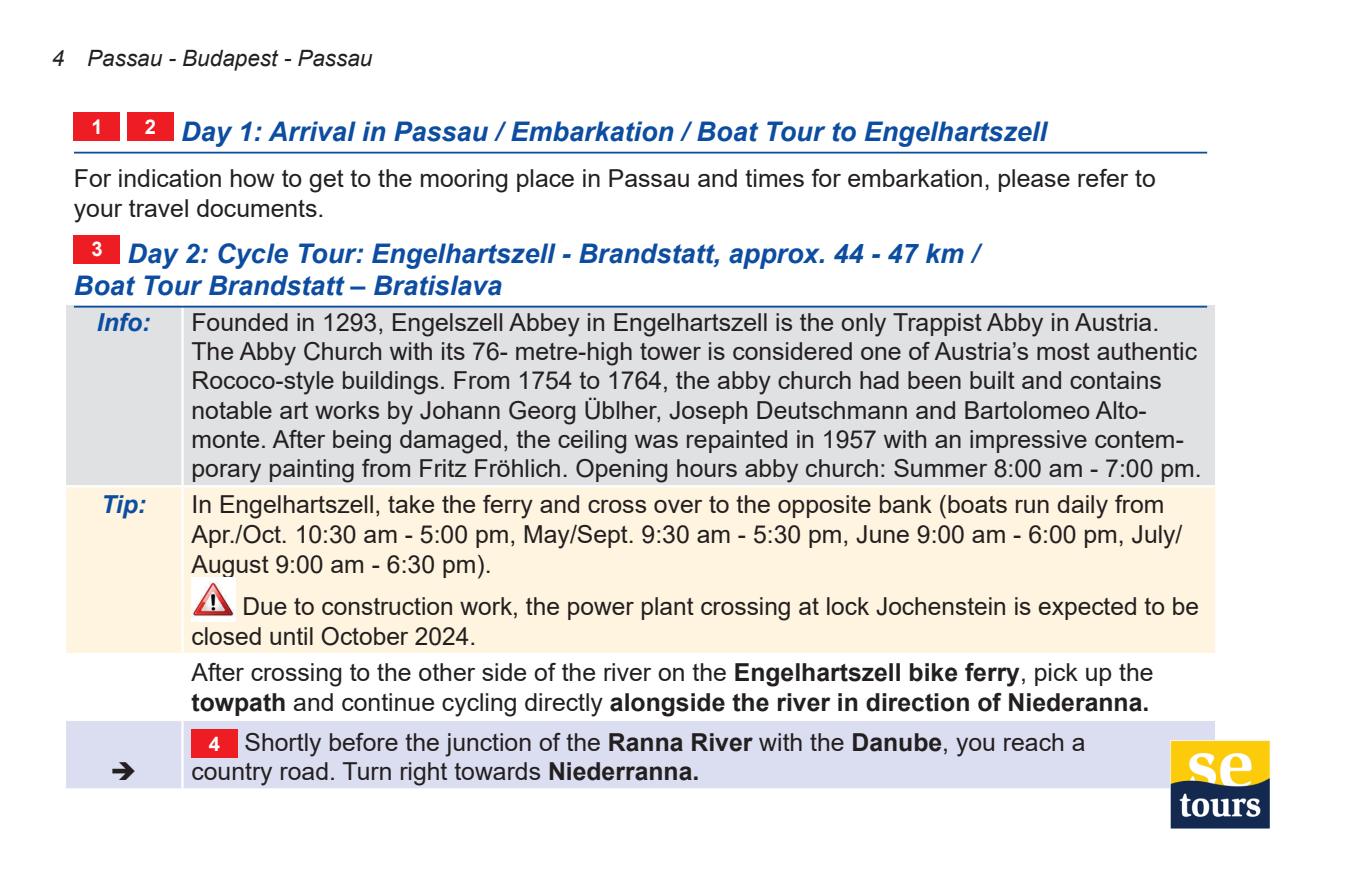
<style>
.page{position:relative;width:1372px;height:893px;background:#fff}
.page>*{position:absolute;margin:0;border:0;box-sizing:border-box;transform-origin:0 0}
.t1{font:italic 700 27px/31.5px "Arial";color:#0d4da1}
.t2{font:24.75px/29.7px "Arial";color:#231f20}
.t3{font:italic 700 24.75px "Arial";color:#0d4da1}
.t4{font:italic 22.5px "Arial";color:#231f20}
.t5{font:700 20.25px "Arial";color:#fff}
.s1{font-weight:700}
.s2{font-weight:700;font-size:20.25px;color:#fff}
</style>
<div class="page">
<div style="left:66px;top:305px;width:1148px;height:180px;background:#e0e1e3"></div>
<div style="left:66px;top:487px;width:1148px;height:166px;background:#fef4df"></div>
<div style="left:66px;top:721px;width:1148px;height:67px;background:#dbdef0"></div>
<hr style="left:181px;top:721px;width:3px;height:67px;background:#fff">
<hr style="left:181px;top:305px;width:3px;height:180px;background:#fff">
<hr style="left:181px;top:487px;width:3px;height:166px;background:#fff">
<hr style="left:74px;top:152px;width:1133px;height:2px;background:#0d4da1">
<div style="left:74px;top:112px;width:46px;height:29px;background:#ee1d23"></div>
<div style="left:127px;top:112px;width:47px;height:29px;background:#ee1d23"></div>
<hr style="left:74px;top:306px;width:1133px;height:2px;background:#0d4da1">
<div style="left:74px;top:235px;width:46px;height:28px;background:#ee1d23"></div>
<img style="left:191px;top:578px;width:45px;height:44px">
<div style="left:191px;top:729px;width:46px;height:28px;background:#ee1d23"></div>
<img style="left:1170px;top:740px;width:99px;height:89px">
<svg style="left:113px;top:762px;width:22px;height:18px"></svg>
<p class="t4" style="left:52px;top:43px;width:322px">4 Passau - Budapest - Passau</p>
<p class="t5" style="left:91px;top:113px;width:13px">1</p>
<p class="t1" style="left:145px;top:116px;width:903px"><sup>2</sup> Day 1: Arrival in Passau / Embarkation / Boat Tour to Engelhartszell</p>
<p class="t2" style="left:74px;top:163px;width:1083px">For indication how to get to the mooring place in Passau and times for embarkation, please refer to your travel documents.</p>
<p class="t1" style="left:74px;top:239px;width:906px;text-indent:17px"><sup>3</sup> Day 2: Cycle Tour: Engelhartszell - Brandstatt, approx. 44 - 47 km /<br>Boat Tour Brandstatt – Bratislava</p>
<p class="t3" style="left:97px;top:306px;width:55px">Info:</p>
<p class="t2" style="left:191px;top:307px;width:1011px">Founded in 1293, Engelszell Abbey in Engelhartszell is the only Trappist Abby in Austria.<br>The Abby Church with its 76- metre-high tower is considered one of Austria’s most authentic Rococo-style buildings. From 1754 to 1764, the abby church had been built and contains notable art works by Johann Georg Üblher, Joseph Deutschmann and Bartolomeo Alto&shy;monte. After being damaged, the ceiling was repainted in 1957 with an impressive contem&shy;porary painting from Fritz Fröhlich. Opening hours abby church: Summer 8:00 am - 7:00 pm.</p>
<p class="t3" style="left:101px;top:488px;width:46px">Tip:</p>
<p class="t2" style="left:191px;top:490px;width:992px">In Engelhartszell, take the ferry and cross over to the opposite bank (boats run daily from<br>Apr./Oct. 10:30 am - 5:00 pm, May/Sept. 9:30 am - 5:30 pm, June 9:00 am - 6:00 pm, July/<br>August 9:00 am - 6:30 pm).</p>
<p class="t2" style="left:191px;top:592px;width:1009px;text-indent:51px">Due to construction work, the power plant crossing at lock Jochenstein is expected to be closed until October 2024.</p>
<p class="t2" style="left:191px;top:657px;width:963px">After crossing to the other side of the river on the <span class="s1">Engelhartszell bike ferry</span>, pick up the <span class="s1">towpath</span> and continue cycling directly <span class="s1">alongside the river in direction of Niederanna.</span></p>
<p class="t2" style="left:191px;top:727px;width:895px;text-indent:17px"><span class="s2">4</span> Shortly before the junction of the <span class="s1">Ranna River</span> with the <span class="s1">Danube</span>, you reach a country road. Turn right towards <span class="s1">Niederranna.</span></p>
</div>
